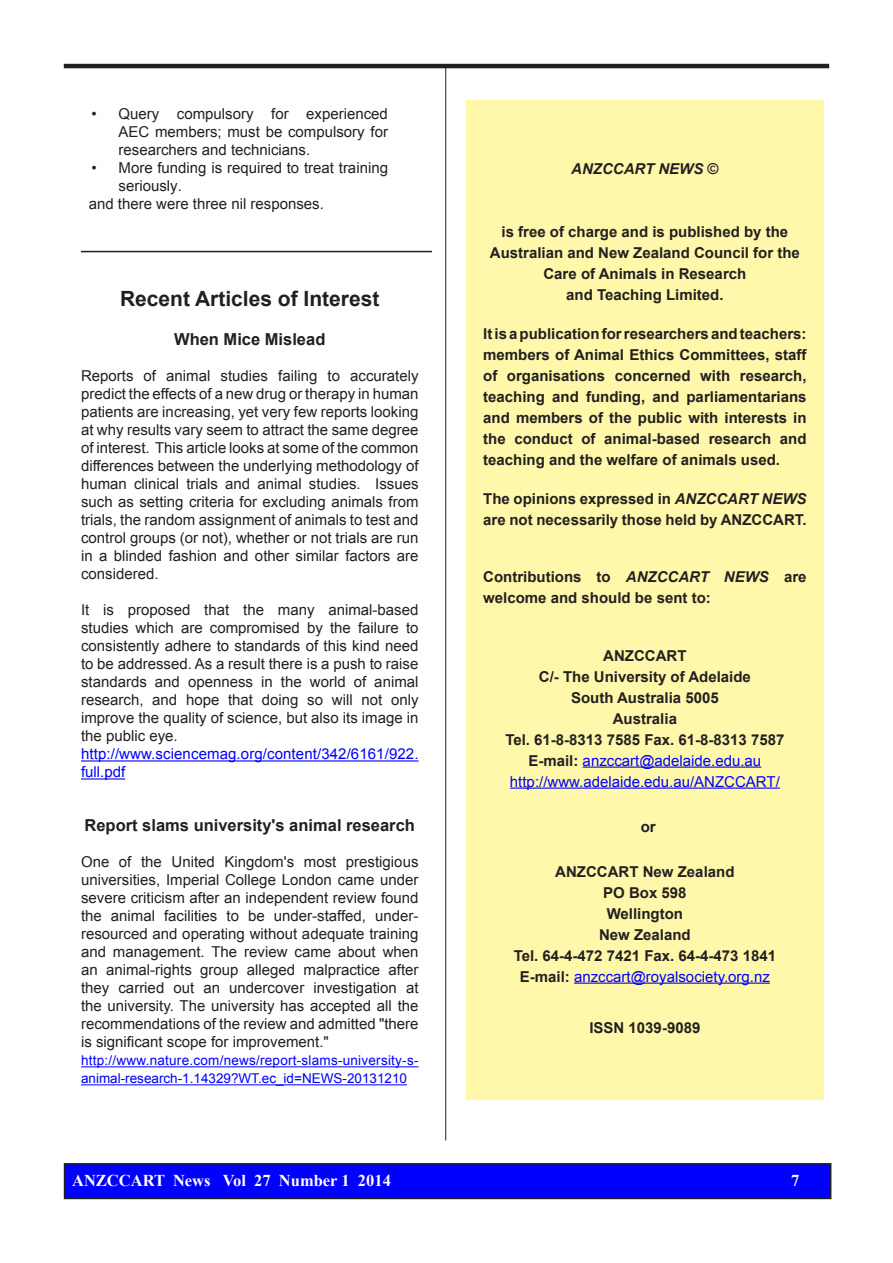
<style>
.page{position:relative;width:893px;height:1263px;background:#fff}
.page>*{position:absolute;margin:0;border:0;box-sizing:border-box;transform-origin:0 0}
.t1{font:700 21px "Arial";color:#231f20}
.t2{font:700 16.5px "Arial";color:#231f20}
.t3{font:700 16.5px "Times New Roman";color:#fff}
.t4{font:15px/18px "Arial";color:#231f20;text-align:justify}
.t5{font:700 15px/21px "Arial";color:#231f20}
.Hyperlink{font:15px/18px "Arial";color:#00f}
.t6{font:italic 700 15px "Arial";color:#231f20}
.t7{font:13.5px/18px "Arial";letter-spacing:.02em;color:#00f}
.s1{font-style:normal}
.s2{font-style:italic}
.s3{font-weight:700;color:#231f20}
</style>
<div class="page">
<div style="left:65px;top:1164px;width:766px;height:34px;background:#00f"></div>
<div style="left:64px;top:1163px;width:767px;height:36px;border:2px solid #231f20"></div>
<hr style="left:64px;top:64px;width:765px;height:4px;background:#231f20">
<hr style="left:445px;top:68px;width:1px;height:1072px;background:#231f20">
<div style="left:466px;top:100px;width:358px;height:1000px;background:#fff8ab"></div>
<hr style="left:583px;top:766px;width:178px;height:2px;background:#00f">
<hr style="left:510px;top:787px;width:270px;height:2px;background:#00f">
<hr style="left:574px;top:982px;width:196px;height:2px;background:#00f">
<hr style="left:81px;top:760px;width:337px;height:1px;background:#00f">
<hr style="left:81px;top:778px;width:44px;height:1px;background:#00f">
<hr style="left:81px;top:1066px;width:337px;height:1px;background:#00f">
<hr style="left:81px;top:1084px;width:326px;height:1px;background:#00f">
<hr style="left:81px;top:251px;width:351px;height:1px;background:#231f20">
<p class="t4" style="left:119px;top:105px;width:271px;text-indent:-27px">• Query compulsory for experienced AEC members; must be compulsory for researchers and technicians.</p>
<p class="t4" style="left:119px;top:159px;width:271px;text-indent:-27px">• More funding is required to treat training seriously.</p>
<p class="t4" style="left:89px;top:195px;width:237px">and there were three nil responses.</p>
<p class="t1" style="left:120px;top:285px;width:261px">Recent Articles of Interest</p>
<p class="t2" style="left:174px;top:328px;width:153px">When Mice Mislead</p>
<p class="t4" style="left:81px;top:367px;width:339px">Reports of animal studies failing to accurately predict the effects of a new drug or therapy in human patients are increasing, yet very few reports looking at why results vary seem to attract the same degree of interest. This article looks at some of the common differences between the underlying methodology of human clinical trials and animal studies. Issues such as setting criteria for excluding animals from trials, the random assignment of animals to test and control groups (or not), whether or not trials are run in a blinded fashion and other similar factors are considered.</p>
<p class="t4" style="left:81px;top:601px;width:339px">It is proposed that the many animal-based studies which are compromised by the failure to consistently adhere to standards of this kind need to be addressed. As a result there is a push to raise standards and openness in the world of animal research, and hope that doing so will not only improve the quality of science, but also its image in the public eye.</p>
<p class="Hyperlink" style="left:81px;top:745px;width:339px">http://www.sciencemag.org/content/342/6161/922. full.pdf</p>
<p class="t2" style="left:85px;top:814px;width:332px">Report slams university's animal research</p>
<p class="t4" style="left:81px;top:853px;width:339px">One of the United Kingdom's most prestigious universities, Imperial College London came under severe criticism after an independent review found the animal facilities to be under-staffed, under&shy;resourced and operating without adequate training and management. The review came about when an animal-rights group alleged malpractice after they carried out an undercover investigation at the university. The university has accepted all the recommendations of the review and admitted "there is significant scope for improvement."</p>
<p class="t7" style="left:81px;top:1052px;width:339px">http://www.nature.com/news/report-slams-university-s&shy;animal-research-1.14329?WT.ec_id=NEWS-20131210</p>
<p class="t6" style="left:571px;top:159px;width:149px">ANZCCART NEWS <span class="s1">©</span></p>
<p class="t5" style="left:501px;top:222px;width:288px">is free of charge and is published by the</p>
<p class="t5" style="left:490px;top:243px;width:312px;text-align:center">Australian and New Zealand Council for the<br>Care of Animals in Research</p>
<p class="t5" style="left:566px;top:285px;width:159px">and Teaching Limited.</p>
<p class="t5" style="left:483px;top:324px;width:325px;text-align:justify">It is a publication for researchers and teachers: members of Animal Ethics Committees, staff of organisations concerned with research, teaching and funding, and parliamentarians and members of the public with interests in the conduct of animal-based research and teaching and the welfare of animals used.</p>
<p class="t5" style="left:483px;top:489px;width:325px">The opinions expressed in <span class="s2">ANZCCART NEWS </span>are not necessarily those held by ANZCCART.</p>
<p class="t5" style="left:483px;top:567px;width:325px">Contributions to <span class="s2">ANZCCART NEWS</span> are welcome and should be sent to:</p>
<p class="t5" style="left:603px;top:645px;width:85px">ANZCCART</p>
<p class="t5" style="left:539px;top:666px;width:213px">C/- The University of Adelaide</p>
<p class="t5" style="left:571px;top:687px;width:149px">South Australia 5005</p>
<p class="t5" style="left:613px;top:708px;width:66px">Australia</p>
<p class="t5" style="left:505px;top:729px;width:281px">Tel. 61-8-8313 7585 Fax. 61-8-8313 7587</p>
<p class="Hyperlink" style="left:528px;top:751px;width:234px"><span class="s3">E-mail:</span> anzccart@adelaide.edu.au</p>
<p class="Hyperlink" style="left:510px;top:772px;width:271px">http://www.adelaide.edu.au/ANZCCART/</p>
<p class="t5" style="left:641px;top:816px;width:16px">or</p>
<p class="t5" style="left:555px;top:861px;width:181px">ANZCCART New Zealand</p>
<p class="t5" style="left:603px;top:882px;width:85px">PO Box 598</p>
<p class="t5" style="left:607px;top:903px;width:78px">Wellington</p>
<p class="t5" style="left:599px;top:924px;width:93px">New Zealand</p>
<p class="t5" style="left:514px;top:945px;width:264px">Tel. 64-4-472 7421 Fax. 64-4-473 1841</p>
<p class="Hyperlink" style="left:520px;top:967px;width:252px"><span class="s3">E-mail:</span> anzccart@royalsociety.org.nz</p>
<p class="t5" style="left:589px;top:1017px;width:112px">ISSN 1039-9089</p>
<p class="t3" style="left:72px;top:1169px;width:320px">ANZCCART News Vol 27 Number 1 2014</p>
<p class="t3" style="left:791px;top:1169px;width:10px">7</p>
</div>
